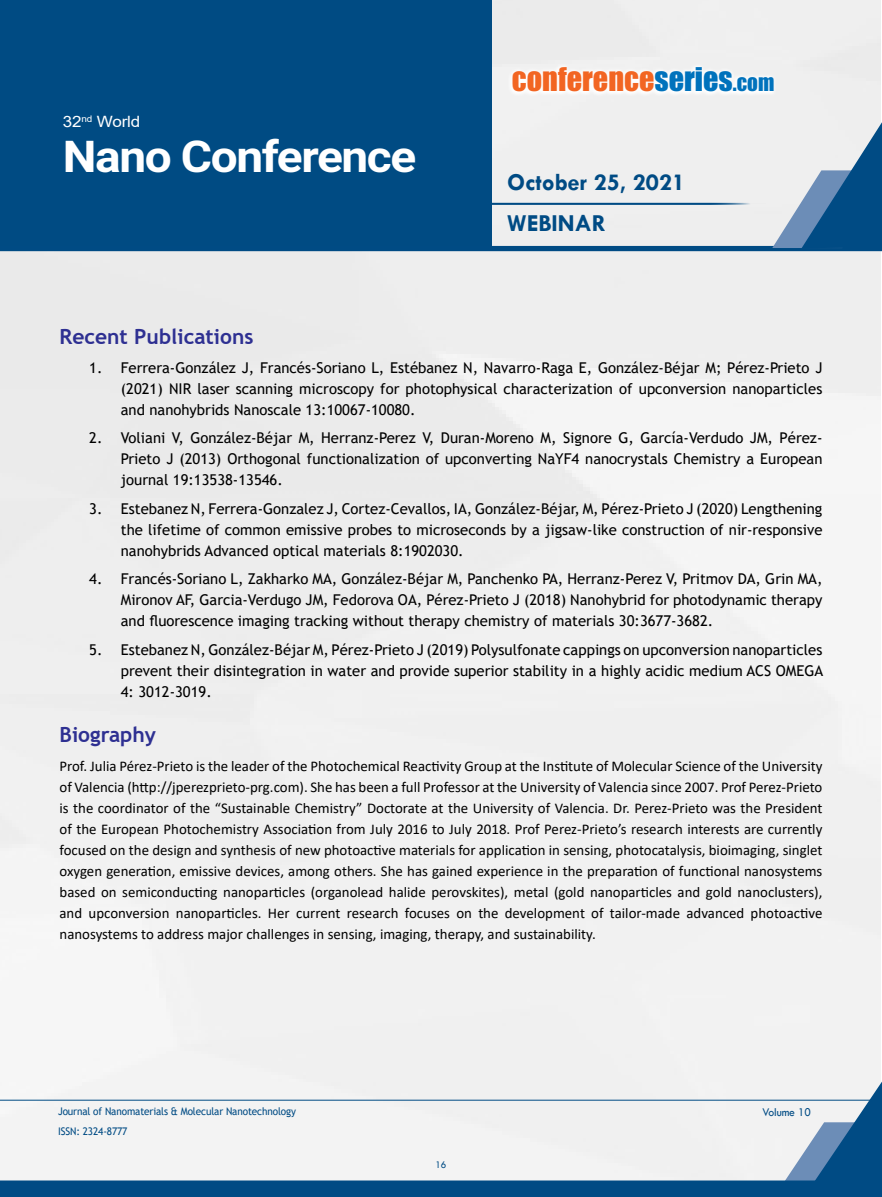
<style>
.page{position:relative;width:882px;height:1197px;background:#fff}
.page>*{position:absolute;margin:0;border:0;box-sizing:border-box;transform-origin:0 0}
.t1{font:700 43.93px "Roboto";letter-spacing:-.03em;color:#fff;scale:1.09 1}
.t2{font:30.1px "Impact";color:#f26522}
.t3{font:700 24.68px/41.1px "Tw Cen";color:#004b84}
.t4{font:700 21px "Trebuchet MS";color:#2e3092}
.t5{font:15.58px "Arial";letter-spacing:-.01em;color:#fff;scale:1.09 1}
.t6{font:14.88px/21px "Trebuchet MS";color:#000;text-align:justify}
.t7{font:14.88px/21px "Calibri";color:#000;text-align:justify}
.t8{font:12.25px "Tw Cen";letter-spacing:-.01em;color:#004b84;scale:.95 1}
.t9{font:10.5px "Trebuchet MS";letter-spacing:-.01em;color:#004b84;scale:.95 1}
.t10{font:10.5px "Tw Cen";color:#004b84;scale:.95 1}
.s1{color:#0072bc}
.s2{font-size:21.18px;color:#0072bc}
</style>
<div class="page">
<div style="left:0;top:0;width:492px;height:247px;background:#004b83"></div>
<svg style="left:0;top:122px;width:882px;height:129px"></svg>
<svg style="left:0;top:1076px;width:882px;height:121px"></svg>
<hr style="left:486px;top:203px;width:280px;height:2px;background:#004b84">
<p class="t5" style="left:63px;top:111px;width:73px">32<sup>nd</sup> World</p>
<h1 class="t1" style="left:63px;top:126px;width:326px">Nano Conference</h1>
<h2 class="t2" style="left:512px;top:56px;width:264px">CONFERENCE<span class="s1">SERIES</span><span class="s2">.COM</span></h2>
<h3 class="t3" style="left:507px;top:161px;width:179px">October 25, 2021<br>WEBINAR</h3>
<h3 class="t4" style="left:60px;top:324px;width:196px">Recent Publications</h3>
<p class="t6" style="left:121px;top:357px;width:703px;text-indent:-32px">1. Ferrera-González J, Francés-Soriano L, Estébanez N, Navarro-Raga E, González-Béjar M; Pérez-Prieto J (2021) NIR laser scanning microscopy for photophysical characterization of upconversion nanoparticles and nanohybrids Nanoscale 13:10067-10080.</p>
<p class="t6" style="left:121px;top:427px;width:703px;text-indent:-32px">2. Voliani V, González-Béjar M, Herranz-Perez V, Duran-Moreno M, Signore G, García-Verdudo JM, Pérez-Prieto J (2013) Orthogonal functionalization of upconverting NaYF4 nanocrystals Chemistry a European journal 19:13538-13546.</p>
<p class="t6" style="left:121px;top:498px;width:703px;text-indent:-32px">3. Estebanez N, Ferrera-Gonzalez J, Cortez-Cevallos, IA, González-Béjar, M, Pérez-Prieto J (2020) Lengthening the lifetime of common emissive probes to microseconds by a jigsaw-like construction of nir-responsive nanohybrids Advanced optical materials 8:1902030.</p>
<p class="t6" style="left:121px;top:568px;width:703px;text-indent:-32px">4. Francés-Soriano L, Zakharko MA, González-Béjar M, Panchenko PA, Herranz-Perez V, Pritmov DA, Grin MA, Mironov AF, Garcia-Verdugo JM, Fedorova OA, Pérez-Prieto J (2018) Nanohybrid for photodynamic therapy and fluorescence imaging tracking without therapy chemistry of materials 30:3677-3682.</p>
<p class="t6" style="left:121px;top:639px;width:704px;text-indent:-32px">5. Estebanez N, González-Béjar M, Pérez-Prieto J (2019) Polysulfonate cappings on upconversion nanoparticles prevent their disintegration in water and provide superior stability in a highly acidic medium ACS OMEGA 4: 3012-3019.</p>
<h3 class="t4" style="left:60px;top:722px;width:98px">Biography</h3>
<p class="t7" style="left:60px;top:755px;width:764px">Prof. Julia Pérez-Prieto is the leader of the Photochemical Reactivity Group at the Institute of Molecular Science of the University of Valencia (http://jperezprieto-prg.com). She has been a full Professor at the University of Valencia since 2007. Prof Perez-Prieto is the coordinator of the “Sustainable Chemistry” Doctorate at the University of Valencia. Dr. Perez-Prieto was the President of the European Photochemistry Association from July 2016 to July 2018. Prof Perez-Prieto’s research interests are currently focused on the design and synthesis of new photoactive materials for application in sensing, photocatalysis, bioimaging, singlet oxygen generation, emissive devices, among others. She has gained experience in the preparation of functional nanosystems based on semiconducting nanoparticles (organolead halide perovskites), metal (gold nanoparticles and gold nanoclusters), and upconversion nanoparticles. Her current research focuses on the development of tailor-made advanced photoactive nanosystems to address major challenges in sensing, imaging, therapy, and sustainability.</p>
<p class="t9" style="left:58px;top:1105px;width:252px">Journal of Nanomaterials &amp; Molecular Nanotechnology</p>
<p class="t8" style="left:762px;top:1104px;width:53px">Volume 10</p>
<p class="t9" style="left:58px;top:1125px;width:75px">ISSN: 2324-8777</p>
<p class="t10" style="left:436px;top:1159px;width:13px">16</p>
</div>
